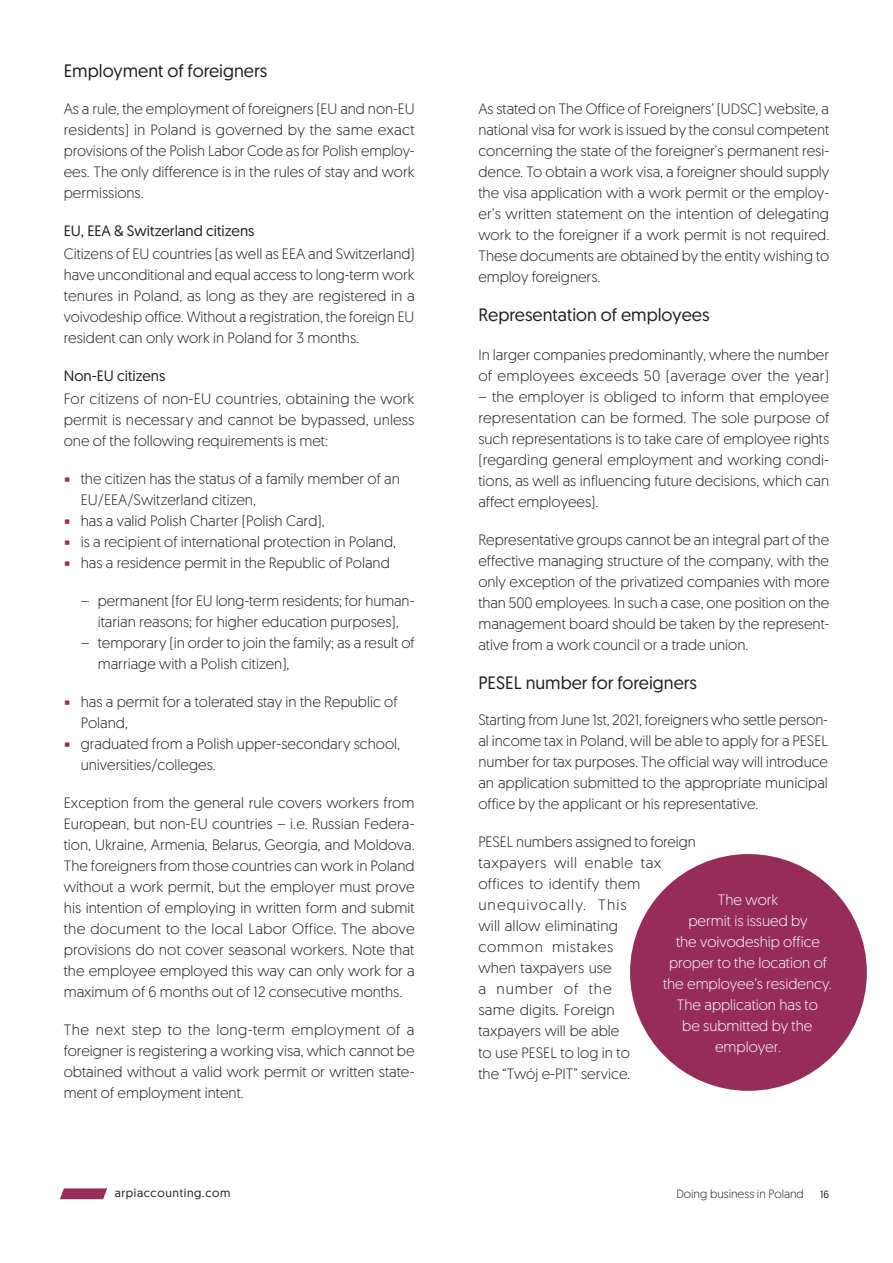
<style>
.page{position:relative;width:893px;height:1263px;background:#fff}
.page>*{position:absolute;margin:0;border:0;box-sizing:border-box;transform-origin:0 0}
.Heading_2{font:18px "Geomanist";color:#1e1e1e}
.Paragraph{font:300 15px/21px "Geomanist";color:#1e1e1e;text-align:justify}
.Paragraph__inside_bo{font:300 15px/21px "Geomanist";color:#fff;text-align:center}
.Bold{font:15px "Geomanist";color:#1e1e1e}
.t1{font:300 12px "Geomanist";color:#1e1e1e}
.t2{font:12px "Geomanist";letter-spacing:.05em;color:#1e1e1e}
.t3{font:10.5px "Geomanist";color:#1e1e1e}
.s1{font-family:"Times New Roman";font-weight:400;font-size:19.5px;color:#952d58}
</style>
<div class="page">
<svg style="left:60px;top:1188px;width:47px;height:11px"></svg>
<div style="left:630px;top:854px;width:237px;height:237px;background:#952d58;border-radius:50%"></div>
<p class="Heading_2" style="left:64px;top:59px;width:205px">Employment of foreigners</p>
<p class="Paragraph" style="left:64px;top:98px;width:353px">As a rule, the employment of foreigners (EU and non-EU residents) in Poland is governed by the same exact provisions of the Polish Labor Code as for Polish employ&shy;ees. The only difference is in the rules of stay and work permissions.</p>
<p class="Bold" style="left:64px;top:221px;width:192px">EU, EEA &amp; Switzerland citizens</p>
<p class="Paragraph" style="left:64px;top:243px;width:353px">Citizens of EU countries (as well as EEA and Switzerland) have unconditional and equal access to long-term work tenures in Poland, as long as they are registered in a voivodeship office. Without a registration, the foreign EU resident can only work in Poland for 3 months.</p>
<p class="Bold" style="left:64px;top:366px;width:103px">Non-EU citizens</p>
<p class="Paragraph" style="left:64px;top:388px;width:352px">For citizens of non-EU countries, obtaining the work permit is necessary and cannot be bypassed, unless one of the following requirements is met:</p>
<p class="Paragraph" style="left:81px;top:468px;width:321px;text-indent:-17px"><span class="s1">▪</span> the citizen has the status of a family member of an<br>EU/EEA/Switzerland citizen,</p>
<p class="Paragraph" style="left:64px;top:510px;width:262px"><span class="s1">▪</span> has a valid Polish Charter (Polish Card),</p>
<p class="Paragraph" style="left:64px;top:531px;width:334px"><span class="s1">▪</span> is a recipient of international protection in Poland,</p>
<p class="Paragraph" style="left:64px;top:552px;width:328px"><span class="s1">▪</span> has a residence permit in the Republic of Poland</p>
<p class="Paragraph" style="left:81px;top:590px;width:335px;text-align:center">– permanent (for EU long-term residents; for human&shy;itarian reasons; for higher education purposes),</p>
<p class="Paragraph" style="left:98px;top:632px;width:318px;text-indent:-17px">– temporary (in order to join the family; as a result of marriage with a Polish citizen),</p>
<p class="Paragraph" style="left:81px;top:691px;width:318px;text-indent:-17px"><span class="s1">▪</span> has a permit for a tolerated stay in the Republic of<br>Poland,</p>
<p class="Paragraph" style="left:81px;top:733px;width:321px;text-indent:-17px"><span class="s1">▪</span> graduated from a Polish upper-secondary school, universities/colleges.</p>
<p class="Paragraph" style="left:64px;top:792px;width:353px">Exception from the general rule covers workers from European, but non-EU countries – i.e. Russian Federa&shy;tion, Ukraine, Armenia, Belarus, Georgia, and Moldova.<br>The foreigners from those countries can work in Poland without a work permit, but the employer must prove his intention of employing in written form and submit the document to the local Labor Office. The above provisions do not cover seasonal workers. Note that the employee employed this way can only work for a maximum of 6 months out of 12 consecutive months.</p>
<p class="Paragraph" style="left:64px;top:1019px;width:352px">The next step to the long-term employment of a foreigner is registering a working visa, which cannot be obtained without a valid work permit or written state&shy;ment of employment intent.</p>
<p class="Paragraph" style="left:478px;top:98px;width:353px">As stated on The Office of Foreigners’ (UDSC) website, a national visa for work is issued by the consul competent concerning the state of the foreigner’s permanent resi&shy;dence. To obtain a work visa, a foreigner should supply the visa application with a work permit or the employ&shy;er’s written statement on the intention of delegating work to the foreigner if a work permit is not required.<br>These documents are obtained by the entity wishing to employ foreigners.</p>
<p class="Heading_2" style="left:478px;top:303px;width:233px">Representation of employees</p>
<p class="Paragraph" style="left:478px;top:343px;width:352px">In larger companies predominantly, where the number of employees exceeds 50 (average over the year)</p>
<p class="Paragraph" style="left:478px;top:385px;width:352px">– the employer is obliged to inform that employee representation can be formed. The sole purpose of such representations is to take care of employee rights (regarding general employment and working condi&shy;tions, as well as influencing future decisions, which can affect employees).</p>
<p class="Paragraph" style="left:478px;top:528px;width:352px">Representative groups cannot be an integral part of the effective managing structure of the company, with the only exception of the privatized companies with more than 500 employees. In such a case, one position on the management board should be taken by the represent&shy;ative from a work council or a trade union.</p>
<p class="Heading_2" style="left:478px;top:671px;width:220px">PESEL number for foreigners</p>
<p class="Paragraph" style="left:478px;top:709px;width:351px">Starting from June 1st, 2021, foreigners who settle person&shy;al income tax in Poland, will be able to apply for a PESEL number for tax purposes. The official way will introduce an application submitted to the appropriate municipal office by the applicant or his representative.</p>
<p class="Paragraph" style="left:478px;top:831px;width:219px;text-align:left">PESEL numbers assigned to foreign taxpayers will enable tax offices to identify them unequivocally. This<br>will allow eliminating<br>common mistakes<br>when taxpayers use<br>a number of the<br>same digits. Foreign<br>taxpayers will be able<br>to use PESEL to log in to<br>the “Twój e-PIT” service.</p>
<p class="Paragraph__inside_bo" style="left:663px;top:888px;width:170px">The work<br>permit is issued by<br>the voivodeship office proper to the location of the employee’s residency.<br>The application has to<br>be submitted by the employer.</p>
<p class="t2" style="left:115px;top:1185px;width:117px">arpiaccounting.com</p>
<p class="t1" style="left:676px;top:1186px;width:129px">Doing business in Poland</p>
<p class="t3" style="left:820px;top:1187px;width:10px">16</p>
</div>
